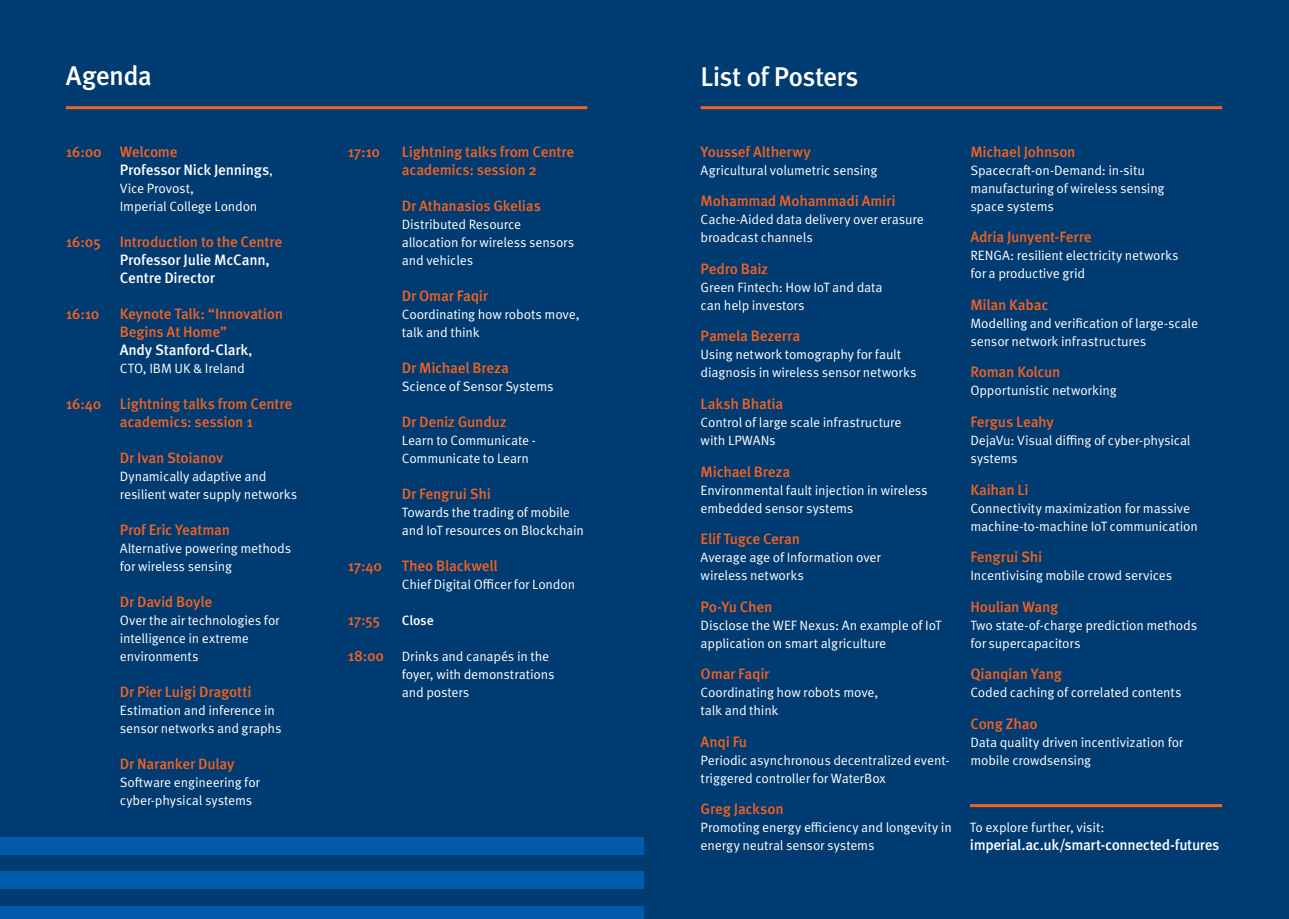
<style>
.page{position:relative;width:1289px;height:919px;background:#fff}
.page>*{position:absolute;margin:0;border:0;box-sizing:border-box;transform-origin:0 0}
.t1{font:500 27px "Meta OT";letter-spacing:-.025em;color:#fff}
.t2{font:500 15px/18px "Meta OT";letter-spacing:-.015em;color:#f26221}
.t3{font:500 15px/18px "Meta OT";letter-spacing:-.02em;color:#fff}
.t4{font:13.5px/18px "Meta OT Norm";letter-spacing:-.015em;color:#fff}
.t5{font:500 13.5px "Meta OT";letter-spacing:-.01em;color:#fff}
.s1{color:#f26221}
.s2{font-family:"Meta OT Norm";font-weight:400;font-size:13.5px}
.s3{color:#fff}
.s4{font-size:13.5px;color:#fff}
.s5{font-family:"Meta OT";font-weight:500;font-size:15px;color:#f26221}
</style>
<div class="page">
<div style="left:0;top:0;width:1288px;height:918px;background:#003b71"></div>
<hr style="left:700px;top:106px;width:522px;height:3px;background:#f26221">
<hr style="left:969px;top:804px;width:253px;height:3px;background:#f26221">
<hr style="left:66px;top:106px;width:521px;height:3px;background:#f26221">
<div style="left:0;top:837px;width:643px;height:17px;background:#015aaa"></div>
<div style="left:0;top:871px;width:643px;height:17px;background:#015aaa"></div>
<div style="left:0;top:905px;width:643px;height:13px;background:#015aaa"></div>
<h1 class="t1" style="left:66px;top:59px;width:88px">Agenda</h1>
<p class="t3" style="left:120px;top:143px;width:155px;text-indent:-54px"><span class="s1">16:00 Welcome<br></span>Professor Nick Jennings<span class="s2">,</span></p>
<p class="t4" style="left:120px;top:179px;width:139px">Vice Provost,<br>Imperial College London</p>
<p class="t2" style="left:66px;top:233px;width:37px">16:05</p>
<p class="t2" style="left:120px;top:233px;width:164px">Introduction to the Centre</p>
<p class="t3" style="left:120px;top:251px;width:151px">Professor Julie McCann,<br>Centre Director</p>
<p class="t2" style="left:66px;top:305px;width:35px">16:10</p>
<p class="t2" style="left:120px;top:305px;width:165px">Keynote Talk: “Innovation<br>Begins At Home”<br><span class="s3">Andy Stanford-Clark</span><span class="s4">,</span></p>
<p class="t4" style="left:120px;top:359px;width:127px">CTO, IBM UK &amp; Ireland</p>
<p class="t2" style="left:120px;top:395px;width:174px;text-indent:-54px">16:40 Lightning talks from Centre academics: session 1</p>
<p class="t2" style="left:120px;top:449px;width:105px">Dr Ivan Stoianov</p>
<p class="t4" style="left:120px;top:467px;width:179px">Dynamically adaptive and resilient water supply networks</p>
<p class="t2" style="left:120px;top:521px;width:112px">Prof Eric Yeatman</p>
<p class="t4" style="left:120px;top:539px;width:173px">Alternative powering methods for wireless sensing</p>
<p class="t2" style="left:120px;top:593px;width:94px">Dr David Boyle</p>
<p class="t4" style="left:120px;top:611px;width:161px">Over the air technologies for intelligence in extreme environments</p>
<p class="t2" style="left:120px;top:683px;width:133px">Dr Pier Luigi Dragotti</p>
<p class="t4" style="left:120px;top:701px;width:163px">Estimation and inference in sensor networks and graphs</p>
<p class="t2" style="left:120px;top:755px;width:116px">Dr Naranker Dulay</p>
<p class="t4" style="left:120px;top:773px;width:142px">Software engineering for cyber-physical systems</p>
<p class="t2" style="left:348px;top:143px;width:34px">17:10</p>
<p class="t2" style="left:402px;top:143px;width:174px">Lightning talks from Centre academics: session 2</p>
<p class="t2" style="left:402px;top:197px;width:141px">Dr Athanasios Gkelias</p>
<p class="t4" style="left:402px;top:215px;width:174px">Distributed Resource allocation for wireless sensors and vehicles</p>
<p class="t2" style="left:402px;top:287px;width:88px">Dr Omar Faqir</p>
<p class="t4" style="left:402px;top:305px;width:179px">Coordinating how robots move, talk and think</p>
<p class="t2" style="left:402px;top:359px;width:108px">Dr Michael Breza</p>
<p class="t4" style="left:402px;top:377px;width:153px">Science of Sensor Systems</p>
<p class="t2" style="left:402px;top:413px;width:106px">Dr Deniz Gunduz</p>
<p class="t4" style="left:402px;top:431px;width:135px">Learn to Communicate -<br>Communicate to Learn</p>
<p class="t2" style="left:402px;top:485px;width:91px">Dr Fengrui Shi</p>
<p class="t4" style="left:402px;top:503px;width:184px">Towards the trading of mobile and IoT resources on Blockchain</p>
<p class="t2" style="left:348px;top:557px;width:36px">17:40</p>
<p class="t2" style="left:402px;top:557px;width:97px">Theo Blackwell</p>
<p class="t4" style="left:402px;top:575px;width:175px">Chief Digital Officer for London</p>
<p class="t2" style="left:348px;top:611px;width:34px">17:55</p>
<p class="t5" style="left:402px;top:612px;width:33px">Close</p>
<p class="t4" style="left:402px;top:647px;width:154px;text-indent:-54px"><span class="s5">18:00</span> Drinks and canapés in the foyer, with demonstrations and posters</p>
<h1 class="t1" style="left:700px;top:60px;width:159px">List of Posters</h1>
<p class="t2" style="left:700px;top:143px;width:112px">Youssef Altherwy</p>
<p class="t4" style="left:700px;top:161px;width:178px">Agricultural volumetric sensing</p>
<p class="t2" style="left:700px;top:192px;width:196px">Mohammad Mohammadi Amiri</p>
<p class="t4" style="left:700px;top:211px;width:225px">Cache-Aided data delivery over erasure broadcast channels</p>
<p class="t2" style="left:700px;top:260px;width:69px">Pedro Baiz</p>
<p class="t4" style="left:700px;top:278px;width:183px">Green Fintech: How IoT and data can help investors</p>
<p class="t2" style="left:700px;top:327px;width:101px">Pamela Bezerra</p>
<p class="t4" style="left:700px;top:346px;width:217px">Using network tomography for fault diagnosis in wireless sensor networks</p>
<p class="t2" style="left:700px;top:395px;width:84px">Laksh Bhatia</p>
<p class="t4" style="left:700px;top:413px;width:202px">Control of large scale infrastructure with LPWANs</p>
<p class="t2" style="left:700px;top:462px;width:91px">Michael Breza</p>
<p class="t4" style="left:700px;top:481px;width:229px">Environmental fault injection in wireless embedded sensor systems</p>
<p class="t2" style="left:700px;top:530px;width:101px">Elif Tugce Ceran</p>
<p class="t4" style="left:700px;top:548px;width:182px">Average age of Information over wireless networks</p>
<p class="t2" style="left:700px;top:597px;width:73px">Po-Yu Chen</p>
<p class="t4" style="left:700px;top:616px;width:242px">Disclose the WEF Nexus: An example of IoT application on smart algriculture</p>
<p class="t2" style="left:700px;top:665px;width:70px">Omar Faqir</p>
<p class="t4" style="left:700px;top:683px;width:179px">Coordinating how robots move, talk and think</p>
<p class="t2" style="left:700px;top:732px;width:48px">Anqi Fu</p>
<p class="t4" style="left:700px;top:751px;width:250px">Periodic asynchronous decentralized event&shy;triggered controller for WaterBox</p>
<p class="t2" style="left:700px;top:800px;width:84px">Greg Jackson</p>
<p class="t4" style="left:700px;top:818px;width:253px">Promoting energy efficiency and longevity in energy neutral sensor systems</p>
<p class="t2" style="left:970px;top:143px;width:107px">Michael Johnson</p>
<p class="t4" style="left:970px;top:161px;width:196px">Spacecraft-on-Demand: in-situ manufacturing of wireless sensing space systems</p>
<p class="t2" style="left:970px;top:228px;width:123px">Adria Junyent-Ferre</p>
<p class="t4" style="left:970px;top:247px;width:210px">RENGA: resilient electricity networks for a productive grid</p>
<p class="t2" style="left:970px;top:296px;width:79px">Milan Kabac</p>
<p class="t4" style="left:970px;top:314px;width:229px">Modelling and verification of large-scale sensor network infrastructures</p>
<p class="t2" style="left:970px;top:363px;width:92px">Roman Kolcun</p>
<p class="t4" style="left:970px;top:382px;width:148px">Opportunistic networking</p>
<p class="t2" style="left:970px;top:413px;width:85px">Fergus Leahy</p>
<p class="t4" style="left:970px;top:431px;width:222px">DejaVu: Visual diffing of cyber-physical systems</p>
<p class="t2" style="left:970px;top:480px;width:60px">Kaihan Li</p>
<p class="t4" style="left:970px;top:499px;width:229px">Connectivity maximization for massive machine-to-machine IoT communication</p>
<p class="t2" style="left:970px;top:548px;width:73px">Fengrui Shi</p>
<p class="t4" style="left:970px;top:566px;width:203px">Incentivising mobile crowd services</p>
<p class="t2" style="left:970px;top:597px;width:89px">Houlian Wang</p>
<p class="t4" style="left:970px;top:616px;width:228px">Two state-of-charge prediction methods for supercapacitors</p>
<p class="t2" style="left:970px;top:665px;width:93px">Qianqian Yang</p>
<p class="t4" style="left:970px;top:683px;width:213px">Coded caching of correlated contents</p>
<p class="t2" style="left:970px;top:714px;width:69px">Cong Zhao</p>
<p class="t4" style="left:970px;top:733px;width:214px">Data quality driven incentivization for mobile crowdsensing</p>
<p class="t4" style="left:969px;top:818px;width:136px">To explore further, visit:</p>
<p class="t3" style="left:969px;top:836px;width:251px">imperial.ac.uk/smart-connected-futures</p>
</div>
